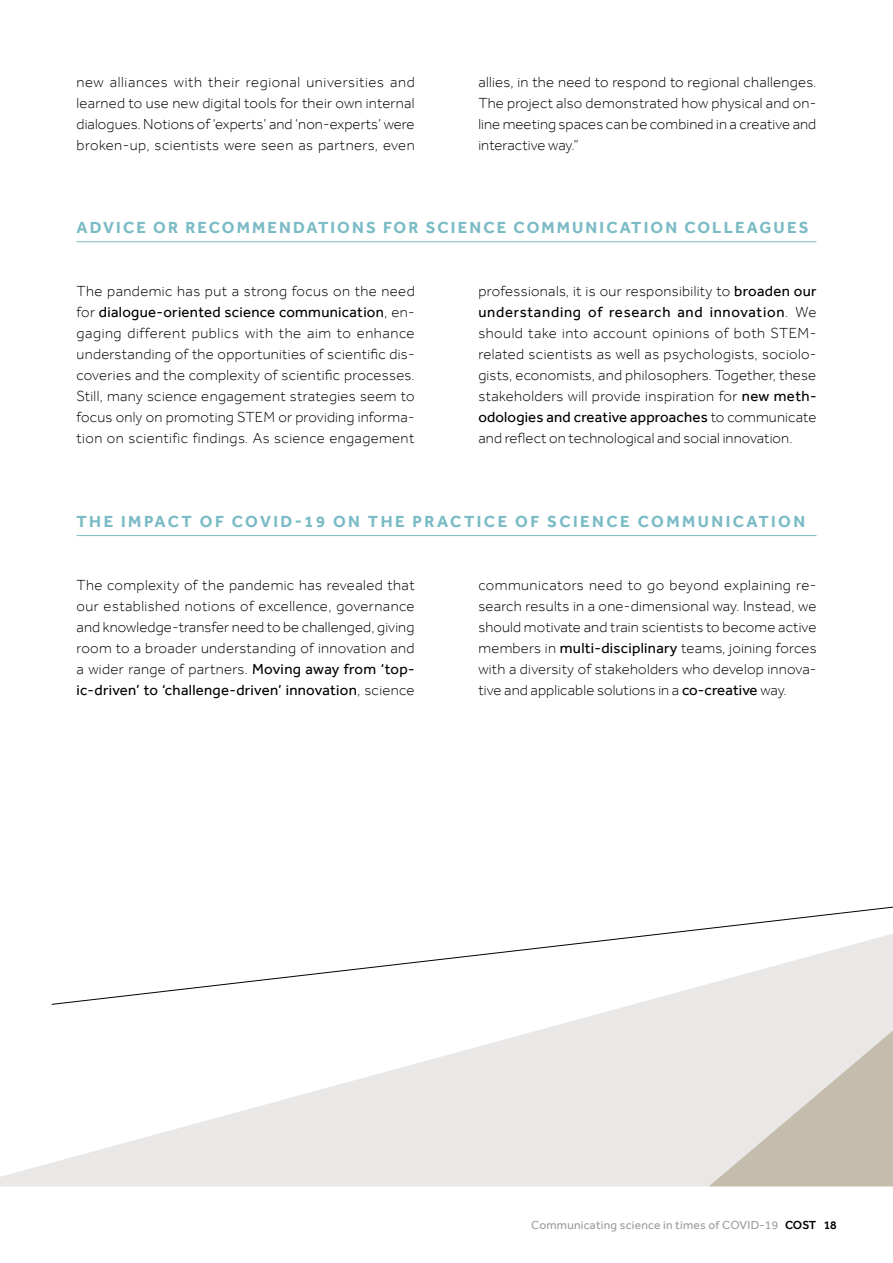
<style>
.page{position:relative;width:893px;height:1263px;background:#fff}
.page>*{position:absolute;margin:0;border:0;box-sizing:border-box;transform-origin:0 0}
.t1{font:700 16.5px "Effra";letter-spacing:.13em;color:#7bbbc6}
.t2{font:700 16.5px "Effra";letter-spacing:.15em;color:#7bbbc6}
.t3{font:300 15px/21px "Effra";letter-spacing:.01em;color:#000;text-align:justify}
.t4{font:12px "Effra";letter-spacing:.02em;color:#9b9b9b}
.s1{font-weight:400}
.s2{font-weight:500;color:#000}
</style>
<div class="page">
<svg style="left:0;top:1005px;width:893px;height:181px;fill:#eae8e7"></svg>
<svg style="left:51px;top:906px;width:842px;height:99px"></svg>
<hr style="left:77px;top:241px;width:739px;height:1px;background:#7bbbc6">
<hr style="left:77px;top:535px;width:739px;height:1px;background:#7bbbc6">
<p class="t3" style="left:77px;top:71px;width:340px">new alliances with their regional universities and learned to use new digital tools for their own internal dialogues. Notions of ‘experts’ and ‘non-experts’ were broken-up, scientists were seen as partners, even</p>
<p class="t3" style="left:478px;top:71px;width:340px">allies, in the need to respond to regional challenges.<br>The project also demonstrated how physical and on&shy;line meeting spaces can be combined in a creative and interactive way.”</p>
<p class="t1" style="left:77px;top:217px;width:733px">ADVICE OR RECOMMENDATIONS FOR SCIENCE COMMUNICATION COLLEAGUES</p>
<p class="t3" style="left:77px;top:281px;width:340px">The pandemic has put a strong focus on the need for <span class="s1">dialogue-oriented science communication</span>, en&shy;gaging different publics with the aim to enhance understanding of the opportunities of scientific dis&shy;coveries and the complexity of scientific processes.<br>Still, many science engagement strategies seem to focus only on promoting STEM or providing informa&shy;tion on scientific findings. As science engagement</p>
<p class="t3" style="left:478px;top:281px;width:340px">professionals, it is our responsibility to <span class="s1">broaden our understanding of research and innovation</span>. We should take into account opinions of both STEM&shy;related scientists as well as psychologists, sociolo&shy;gists, economists, and philosophers. Together, these stakeholders will provide inspiration for <span class="s1">new meth&shy;odologies and creative approaches</span> to communicate and reflect on technological and social innovation.</p>
<p class="t2" style="left:77px;top:511px;width:730px">THE IMPACT OF COVID-19 ON THE PRACTICE OF SCIENCE COMMUNICATION</p>
<p class="t3" style="left:77px;top:574px;width:340px">The complexity of the pandemic has revealed that our established notions of excellence, governance and knowledge-transfer need to be challenged, giving room to a broader understanding of innovation and a wider range of partners. <span class="s1">Moving away from ‘top&shy;ic-driven’ to ‘challenge-driven’ innovation</span>, science</p>
<p class="t3" style="left:478px;top:574px;width:340px">communicators need to go beyond explaining re&shy;search results in a one-dimensional way. Instead, we should motivate and train scientists to become active members in <span class="s1">multi-disciplinary</span> teams, joining forces with a diversity of stakeholders who develop innova&shy;tive and applicable solutions in a <span class="s1">co-creative</span> way.</p>
<p class="t4" style="left:531px;top:1217px;width:307px">Communicating science in times of COVID-19 <span class="s2">COST 18</span></p>
</div>
